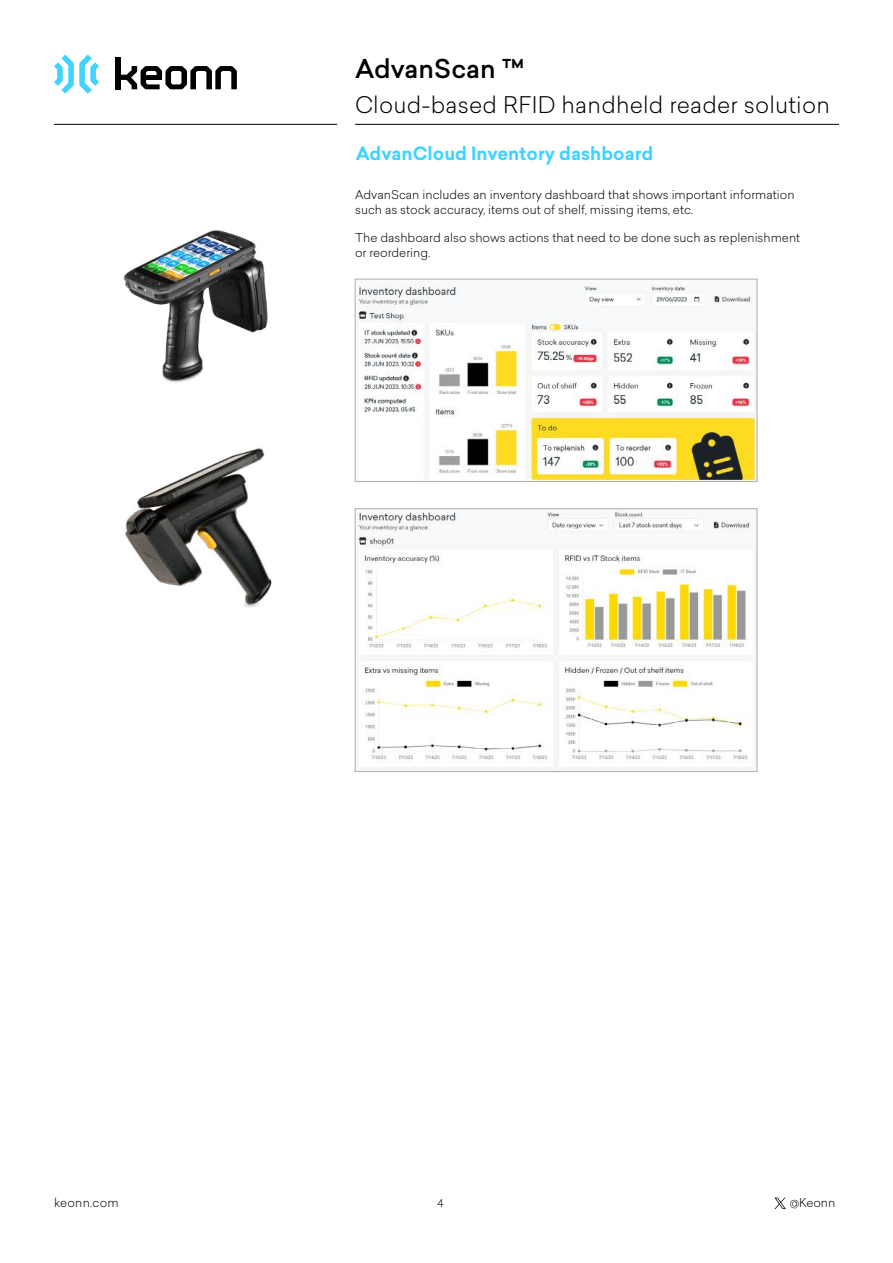
<style>
.page{position:relative;width:893px;height:1263px;background:#fff}
.page>*{position:absolute;margin:0;border:0;box-sizing:border-box;transform-origin:0 0}
.t1{font:500 25.5px "Sailec";color:#000}
.t2{font:300 22.5px "Sailec";letter-spacing:.01em;color:#000}
.t3{font:700 18px "Sailec";color:#42d3ff}
.t4{font:300 12px/14.4px "Sailec";color:#000}
.t5{font:300 12px "Sailec";letter-spacing:.02em;color:#000}
.t6{font:300 10.5px "Sailec";color:#000}
</style>
<div class="page">
<svg style="left:54px;top:54px;width:45px;height:40px"></svg>
<div style="left:116px;top:57px;width:5px;height:32px;background:#000"></div>
<svg style="left:121px;top:66px;width:116px;height:23px"></svg>
<hr style="left:355px;top:124px;width:484px;height:1px;background:#000">
<hr style="left:54px;top:124px;width:283px;height:1px;background:#000">
<svg style="left:774px;top:1197px;width:12px;height:12px"></svg>
<img style="left:123px;top:230px;width:145px;height:153px">
<img style="left:125px;top:448px;width:147px;height:160px">
<img style="left:357px;top:285px;width:398px;height:195px">
<div style="left:355px;top:279px;width:402px;height:203px;border:1px solid #adadad"></div>
<img style="left:357px;top:510px;width:398px;height:259px">
<div style="left:355px;top:508px;width:402px;height:264px;border:1px solid #adadad"></div>
<h1 class="t1" style="left:355px;top:51px;width:171px">AdvanScan ™</h1>
<h2 class="t2" style="left:355px;top:89px;width:476px">Cloud-based RFID handheld reader solution</h2>
<h3 class="t3" style="left:356px;top:140px;width:299px">AdvanCloud Inventory dashboard</h3>
<p class="t4" style="left:355px;top:187px;width:441px">AdvanScan includes an inventory dashboard that shows important information such as stock accuracy, items out of shelf, missing items, etc.</p>
<p class="t4" style="left:355px;top:230px;width:447px">The dashboard also shows actions that need to be done such as replenishment or reordering.</p>
<p class="t5" style="left:54px;top:1194px;width:66px">keonn.com</p>
<p class="t6" style="left:438px;top:1196px;width:8px">4</p>
<p class="t4" style="left:790px;top:1195px;width:47px">@Keonn</p>
</div>
